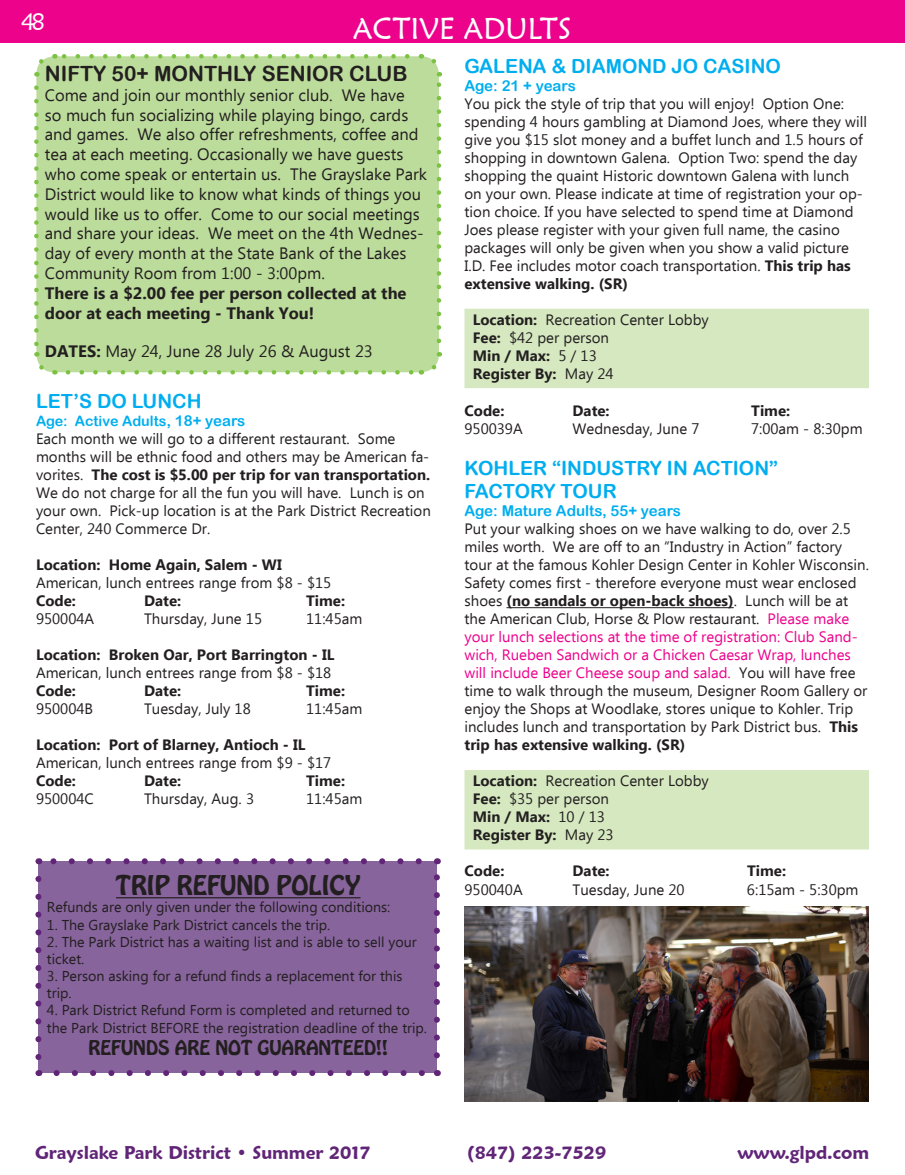
<style>
.page{position:relative;width:905px;height:1175px;background:#fff}
.page>*{position:absolute;margin:0;border:0;box-sizing:border-box;transform-origin:0 0}
.t1{font:30px "Maiandra GD";color:#fff}
.t2{font:24px "Hobo Std";color:#231f20}
.t3{font:24px "Maiandra GD";color:#fff}
.t4{font:21px "Arial Rounded MT Bold";color:#231f20}
.t5{font:19.5px "Arial Rounded MT Bold";color:#00aeef}
.t6{font:600 18px "Maiandra GD";color:#612578}
.t7{font:18px "Hobo Std";color:#231f20}
.t8{font:16.5px/19.8px "Ebrima";color:#231f20}
.t9{font:700 16.5px/19.8px "Ebrima";color:#231f20}
.Body_Text{font:15px/18px "Ebrima";color:#231f20}
.Body_Text-2{font:700 15px "Ebrima";color:#231f20}
.t10{font:15px "Arial Rounded MT Bold";color:#00aeef}
.t11{font:14.25px/17.1px "Ebrima";color:#231f20}
.t12{font:14.25px "Arial Rounded MT Bold";color:#00aeef}
.s1{font-weight:700}
.s2{font-weight:400}
.s3{color:#ed028c}
.s4{font-size:15px}
</style>
<div class="page">
<div style="left:0;top:0;width:904px;height:43px;background:#ed028c"></div>
<div style="left:464px;top:770px;width:404px;height:79px;background:#d5e8c0"></div>
<div style="left:464px;top:309px;width:404px;height:79px;background:#d5e8c0"></div>
<div style="left:38px;top:861px;width:399px;height:212px;background:#87649c"></div>
<svg style="left:35px;top:879px;width:6px;height:181px"></svg>
<svg style="left:57px;top:1070px;width:368px;height:6px"></svg>
<svg style="left:434px;top:874px;width:6px;height:181px"></svg>
<svg style="left:50px;top:858px;width:369px;height:6px"></svg>
<div style="left:36px;top:56px;width:403px;height:316px;background:#bcdc9b;border-radius:18px"></div>
<svg style="left:68px;top:370px;width:346px;height:4px"></svg>
<svg style="left:61px;top:54px;width:346px;height:4px"></svg>
<svg style="left:34px;top:57px;width:14px;height:19px"></svg>
<svg style="left:34px;top:88px;width:21px;height:287px"></svg>
<svg style="left:421px;top:352px;width:22px;height:22px"></svg>
<svg style="left:421px;top:54px;width:20px;height:287px"></svg>
<hr style="left:506px;top:607px;width:227px;height:1px;background:#231f20">
<hr style="left:116px;top:897px;width:244px;height:1px;background:#231f20">
<img style="left:464px;top:906px;width:404px;height:195px">
<p class="t3" style="left:21px;top:7px;width:26px">48</p>
<p class="t1" style="left:353px;top:10px;width:219px">ACTIVE ADULTS</p>
<p class="t5" style="left:464px;top:55px;width:318px">GALENA &amp; DIAMOND JO CASINO</p>
<p class="t10" style="left:464px;top:77px;width:113px">Age: 21 + years</p>
<p class="Body_Text" style="left:464px;top:96px;width:404px">You pick the style of trip that you will enjoy! Option One: spending 4 hours gambling at Diamond Joes, where they will give you $15 slot money and a buffet lunch and 1.5 hours of shopping in downtown Galena. Option Two: spend the day shopping the quaint Historic downtown Galena with lunch on your own. Please indicate at time of registration your op&shy;tion choice. If you have selected to spend time at Diamond Joes please register with your given full name, the casino packages will only be given when you show a valid picture I.D. Fee includes motor coach transportation. <span class="s1">This trip has extensive walking. (SR)</span></p>
<p class="Body_Text" style="left:473px;top:312px;width:237px"><span class="s1">Location:</span> Recreation Center Lobby</p>
<p class="Body_Text" style="left:473px;top:330px;width:138px"><span class="s1">Fee:</span> $42 per person</p>
<p class="Body_Text-2" style="left:473px;top:345px;width:125px">Min / Max: <span class="s2">5 / 13</span></p>
<p class="Body_Text-2" style="left:473px;top:363px;width:142px">Register By: <span class="s2">May 24</span></p>
<p class="Body_Text-2" style="left:464px;top:399px;width:41px">Code:</p>
<p class="Body_Text-2" style="left:572px;top:399px;width:39px">Date:</p>
<p class="Body_Text-2" style="left:751px;top:399px;width:40px">Time:</p>
<p class="Body_Text" style="left:464px;top:420px;width:60px">950039A</p>
<p class="Body_Text" style="left:572px;top:420px;width:128px">Wednesday, June 7</p>
<p class="Body_Text" style="left:751px;top:420px;width:113px">7:00am - 8:30pm</p>
<p class="t5" style="left:464px;top:456px;width:315px">KOHLER “INDUSTRY IN ACTION”</p>
<p class="t5" style="left:464px;top:480px;width:154px">FACTORY TOUR</p>
<p class="t10" style="left:464px;top:502px;width:218px">Age: Mature Adults, 55+ years</p>
<p class="Body_Text" style="left:464px;top:521px;width:406px">Put your walking shoes on we have walking to do, over 2.5 miles worth. We are off to an “Industry in Action” factory tour at the famous Kohler Design Center in Kohler Wisconsin.<br>Safety comes first - therefore everyone must wear enclosed shoes <span class="s1">(no sandals or open-back shoes)</span>. Lunch will be at the American Club, Horse &amp; Plow restaurant. <span class="s3">Please make your lunch selections at the time of registration: Club Sand&shy;wich, Rueben Sandwich or a Chicken Caesar Wrap, lunches will include Beer Cheese soup and salad.</span> You will have free time to walk through the museum, Designer Room Gallery or enjoy the Shops at Woodlake, stores unique to Kohler. Trip includes lunch and transportation by Park District bus. <span class="s1">This trip has extensive walking. (SR)</span></p>
<p class="Body_Text" style="left:473px;top:773px;width:237px"><span class="s1">Location:</span> Recreation Center Lobby</p>
<p class="Body_Text" style="left:473px;top:791px;width:138px"><span class="s1">Fee:</span> $35 per person</p>
<p class="Body_Text-2" style="left:473px;top:806px;width:134px">Min / Max: <span class="s2">10 / 13</span></p>
<p class="Body_Text-2" style="left:473px;top:824px;width:142px">Register By: <span class="s2">May 23</span></p>
<p class="Body_Text-2" style="left:464px;top:860px;width:41px">Code:</p>
<p class="Body_Text-2" style="left:572px;top:860px;width:39px">Date:</p>
<p class="Body_Text-2" style="left:747px;top:860px;width:40px">Time:</p>
<p class="t2" style="left:116px;top:869px;width:246px">TRIP REFUND POLICY</p>
<p class="Body_Text" style="left:464px;top:881px;width:60px">950040A</p>
<p class="Body_Text" style="left:572px;top:881px;width:114px">Tuesday, June 20</p>
<p class="Body_Text" style="left:747px;top:881px;width:113px">6:15am - 5:30pm</p>
<p class="t11" style="left:47px;top:899px;width:345px">Refunds are only given under the following conditions:</p>
<p class="t11" style="left:47px;top:917px;width:285px">1. The Grayslake Park District cancels the trip.</p>
<p class="t11" style="left:47px;top:934px;width:371px">2. The Park District has a waiting list and is able to sell your ticket.</p>
<p class="t11" style="left:47px;top:968px;width:357px">3. Person asking for a refund finds a replacement for this trip.</p>
<p class="t11" style="left:47px;top:1002px;width:381px;line-height:18px">4. Park District Refund Form is completed and returned to the Park District BEFORE the registration deadline of the trip.</p>
<p class="t7" style="left:89px;top:1034px;width:301px">REFUNDS ARE NOT GUARANTEED!!</p>
<p class="t4" style="left:45px;top:61px;width:364px">NIFTY 50+ MONTHLY SENIOR CLUB</p>
<p class="t8" style="left:45px;top:86px;width:384px">Come and join our monthly senior club. We have<br>so much fun socializing while playing bingo, cards and games. We also offer refreshments, coffee and tea at each meeting. Occasionally we have guests who come speak or entertain us. The Grayslake Park District would like to know what kinds of things you would like us to offer. Come to our social meetings and share your ideas. We meet on the 4th Wednes&shy;day of every month at the State Bank of the Lakes Community Room from 1:00 - 3:00pm.</p>
<p class="t9" style="left:45px;top:284px;width:363px">There is a $2.00 fee per person collected at the door at each meeting - Thank You!</p>
<p class="t8" style="left:45px;top:342px;width:329px"><span class="s1">DATES:</span> May 24, June 28 July 26 &amp; August 23</p>
<p class="t5" style="left:36px;top:390px;width:167px">LET’S DO LUNCH</p>
<p class="t12" style="left:36px;top:413px;width:211px">Age: Active Adults<span class="s4">, 18+ years</span></p>
<p class="Body_Text" style="left:36px;top:431px;width:396px">Each month we will go to a different restaurant. Some months will be ethnic food and others may be American fa&shy;vorites. <span class="s1">The cost is $5.00 per trip for van transportation.<br></span>We do not charge for all the fun you will have. Lunch is on your own. Pick-up location is at the Park District Recreation Center, 240 Commerce Dr.</p>
<p class="Body_Text-2" style="left:36px;top:554px;width:247px">Location: Home Again, Salem - WI</p>
<p class="Body_Text" style="left:36px;top:575px;width:297px">American, lunch entrees range from $8 - $15</p>
<p class="Body_Text-2" style="left:36px;top:590px;width:41px">Code:</p>
<p class="Body_Text-2" style="left:144px;top:590px;width:39px">Date:</p>
<p class="Body_Text-2" style="left:306px;top:590px;width:40px">Time:</p>
<p class="Body_Text" style="left:36px;top:611px;width:60px">950004A</p>
<p class="Body_Text" style="left:144px;top:611px;width:119px">Thursday, June 15</p>
<p class="Body_Text" style="left:306px;top:611px;width:58px">11:45am</p>
<p class="Body_Text-2" style="left:36px;top:644px;width:300px">Location: Broken Oar, Port Barrington - IL</p>
<p class="Body_Text" style="left:36px;top:665px;width:297px">American, lunch entrees range from $8 - $18</p>
<p class="Body_Text-2" style="left:36px;top:680px;width:41px">Code:</p>
<p class="Body_Text-2" style="left:144px;top:680px;width:39px">Date:</p>
<p class="Body_Text-2" style="left:306px;top:680px;width:40px">Time:</p>
<p class="Body_Text" style="left:36px;top:701px;width:59px">950004B</p>
<p class="Body_Text" style="left:144px;top:701px;width:108px">Tuesday, July 18</p>
<p class="Body_Text" style="left:306px;top:701px;width:58px">11:45am</p>
<p class="Body_Text-2" style="left:36px;top:734px;width:271px">Location: Port of Blarney, Antioch - IL</p>
<p class="Body_Text" style="left:36px;top:755px;width:297px">American, lunch entrees range from $9 - $17</p>
<p class="Body_Text-2" style="left:36px;top:770px;width:41px">Code:</p>
<p class="Body_Text-2" style="left:144px;top:770px;width:39px">Date:</p>
<p class="Body_Text-2" style="left:306px;top:770px;width:40px">Time:</p>
<p class="Body_Text" style="left:36px;top:791px;width:59px">950004C</p>
<p class="Body_Text" style="left:144px;top:791px;width:111px">Thursday, Aug. 3</p>
<p class="Body_Text" style="left:306px;top:791px;width:58px">11:45am</p>
<p class="t6" style="left:35px;top:1141px;width:337px">Grayslake Park District • Summer 2017</p>
<p class="t6" style="left:467px;top:1141px;width:141px">(847) 223-7529</p>
<p class="t6" style="left:737px;top:1141px;width:133px">www.glpd.com</p>
</div>
